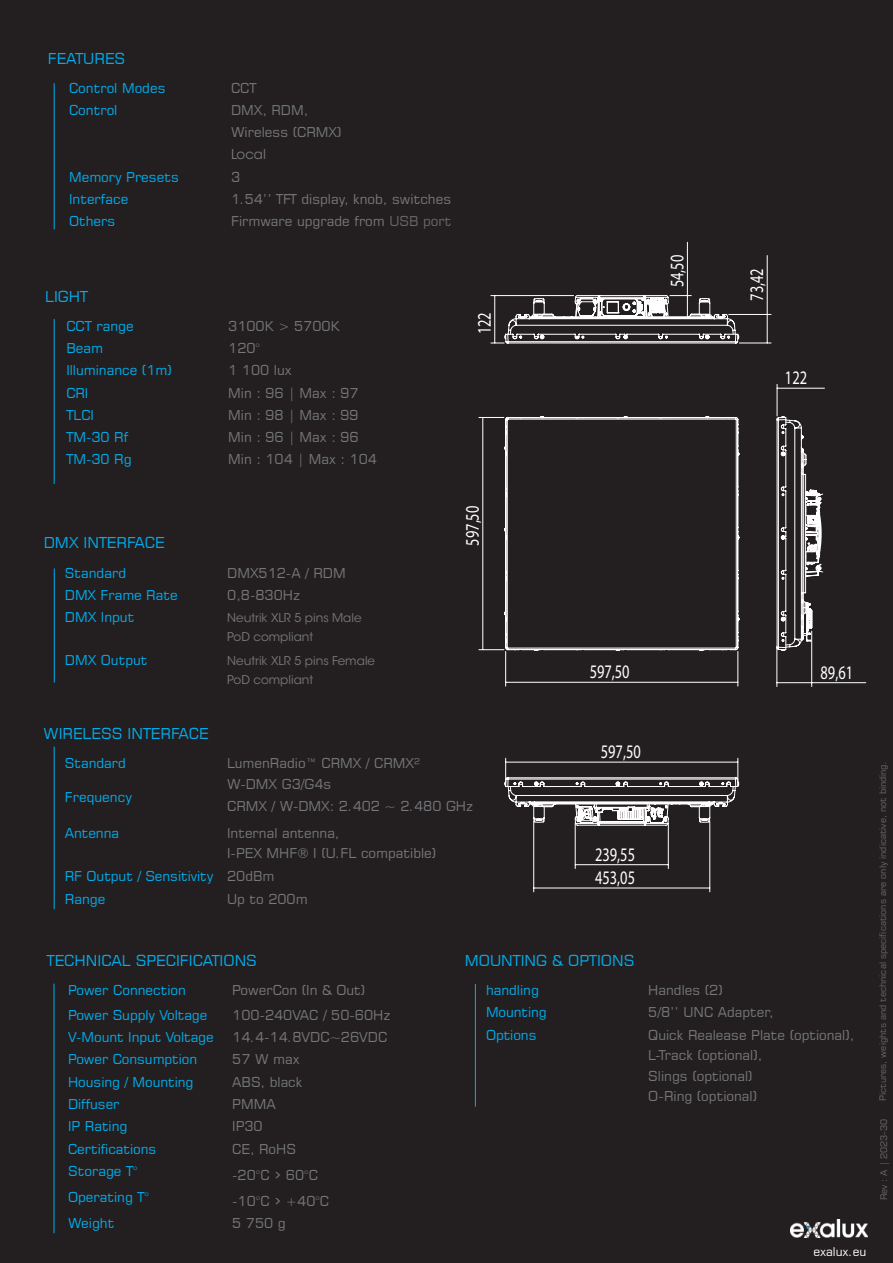
<style>
.page{position:relative;width:893px;height:1263px;background:#231f20}
.page>*{position:absolute;margin:0;border:0;box-sizing:border-box;transform-origin:0 0}
.t1{font:19.2px "Myriad Pro";color:#fff;scale:.75 1}
.t2{font:15px "Square 721 BT";color:#00aeef}
.t3{font:13.5px/20.4px "Square 721 BT";color:#76787b}
.t4{font:13.5px/23.4px "Square 721 BT";color:#00aeef}
.t5{font:13.5px "ITC Avant Garde Std";color:#76787b}
.t6{font:12px/18.6px "ITC Avant Garde Std";color:#76787b}
.t7{font:12px "Square 721 BT";color:#fff}
.t8{font:9px "Square 721 BT";color:#69696a}
.s1{color:#69696a}
.s2{color:#76787b}
.s3{font-family:"Poppins"}
</style>
<div class="page">
<img style="left:791px;top:1219px;width:76px;height:18px">
<hr style="left:54px;top:984px;width:1px;height:249px;background:#00aeef">
<hr style="left:54px;top:83px;width:1px;height:147px;background:#00aeef">
<hr style="left:54px;top:319px;width:1px;height:165px;background:#00aeef">
<hr style="left:54px;top:746px;width:1px;height:163px;background:#00aeef">
<hr style="left:54px;top:568px;width:1px;height:114px;background:#00aeef">
<svg style="left:777px;top:493px;width:46px;height:158px"></svg>
<svg style="left:739px;top:298px;width:80px;height:348px"></svg>
<svg style="left:504px;top:254px;width:235px;height:504px"></svg>
<hr style="left:505px;top:651px;width:1px;height:35px;background:#fff">
<hr style="left:737px;top:651px;width:1px;height:35px;background:#fff">
<hr style="left:506px;top:682px;width:232px;height:1px;background:#fff">
<svg style="left:479px;top:417px;width:25px;height:1px"></svg>
<svg style="left:479px;top:649px;width:25px;height:1px"></svg>
<hr style="left:482px;top:417px;width:1px;height:233px;background:#fff">
<hr style="left:811px;top:631px;width:1px;height:55px;background:#fff">
<hr style="left:776px;top:646px;width:1px;height:40px;background:#fff">
<hr style="left:812px;top:682px;width:54px;height:1px;background:#fff">
<hr style="left:777px;top:682px;width:35px;height:1px;background:#fff">
<hr style="left:777px;top:384px;width:1px;height:32px;background:#fff">
<hr style="left:777px;top:388px;width:47px;height:1px;background:#fff">
<hr style="left:687px;top:242px;width:1px;height:54px;background:#fff">
<svg style="left:491px;top:284px;width:248px;height:60px"></svg>
<hr style="left:494px;top:296px;width:1px;height:47px;background:#fff">
<hr style="left:739px;top:342px;width:32px;height:1px;background:#fff">
<hr style="left:729px;top:314px;width:42px;height:1px;background:#fff">
<svg style="left:767px;top:315px;width:1px;height:27px"></svg>
<hr style="left:767px;top:256px;width:1px;height:58px;background:#fff">
<hr style="left:533px;top:821px;width:1px;height:71px;background:#fff">
<hr style="left:709px;top:821px;width:1px;height:71px;background:#fff">
<hr style="left:534px;top:887px;width:176px;height:1px;background:#fff">
<svg style="left:504px;top:758px;width:235px;height:68px"></svg>
<hr style="left:506px;top:762px;width:232px;height:1px;background:#fff">
<hr style="left:668px;top:823px;width:1px;height:45px;background:#fff">
<hr style="left:575px;top:823px;width:1px;height:45px;background:#fff">
<hr style="left:575px;top:864px;width:93px;height:1px;background:#fff">
<hr style="left:475px;top:984px;width:1px;height:122px;background:#00aeef">
<p class="t2" style="left:48px;top:52px;width:79px">FEATURES</p>
<p class="t4" style="left:69px;top:77px;width:98px">Control Modes</p>
<p class="t3" style="left:231px;top:79px;width:27px">CCT</p>
<p class="t4" style="left:69px;top:100px;width:50px">Control</p>
<p class="t3" style="left:231px;top:100px;width:112px;line-height:22.2px">DMX, RDM,<br>Wireless (CRMX)</p>
<p class="t5" style="left:231px;top:149px;width:37px">Local</p>
<p class="t4" style="left:69px;top:166px;width:111px">Memory Presets</p>
<p class="t3" style="left:231px;top:168px;width:11px">3</p>
<p class="t4" style="left:69px;top:189px;width:61px">Interface</p>
<p class="t3" style="left:231px;top:190px;width:222px">1.54’’ TFT display, knob, switches</p>
<p class="t4" style="left:69px;top:211px;width:48px">Others</p>
<p class="t3" style="left:231px;top:212px;width:222px">Firmware upgrade from <span class="s1">USB port</span></p>
<p class="t2" style="left:45px;top:290px;width:44px">LIGHT</p>
<p class="t4" style="left:66px;top:315px;width:69px">CCT range</p>
<p class="t3" style="left:228px;top:317px;width:113px">3100K &gt; 5700K</p>
<p class="t4" style="left:66px;top:338px;width:38px">Beam</p>
<p class="t3" style="left:228px;top:339px;width:33px">120°</p>
<p class="t4" style="left:66px;top:360px;width:107px">Illuminance (1m)</p>
<p class="t3" style="left:228px;top:361px;width:65px">1 100 lux</p>
<p class="t4" style="left:66px;top:382px;width:24px">CRI</p>
<p class="t3" style="left:228px;top:384px;width:132px">Min : 96 | Max : 97</p>
<p class="t4" style="left:66px;top:404px;width:29px">TLCI</p>
<p class="t3" style="left:228px;top:406px;width:132px">Min : 98 | Max : 99</p>
<p class="t4" style="left:66px;top:427px;width:63px">TM-30 Rf</p>
<p class="t3" style="left:228px;top:428px;width:132px">Min : 96 | Max : 96</p>
<p class="t4" style="left:66px;top:449px;width:67px">TM-30 Rg</p>
<p class="t3" style="left:228px;top:450px;width:150px">Min : 104 | Max : 104</p>
<h1 class="t1" style="left:477px;top:334px;width:31px;rotate:-90deg">122</h1>
<h1 class="t1" style="left:465px;top:546px;width:55px;rotate:-90deg">597,50</h1>
<p class="t2" style="left:44px;top:537px;width:123px">DMX INTERFACE</p>
<p class="t4" style="left:65px;top:562px;width:63px">Standard</p>
<p class="t3" style="left:227px;top:564px;width:120px">DMX512-A / RDM</p>
<p class="t4" style="left:65px;top:584px;width:114px">DMX Frame Rate</p>
<p class="t3" style="left:227px;top:586px;width:74px">0,8-830Hz</p>
<p class="t4" style="left:65px;top:607px;width:71px">DMX Input</p>
<p class="t6" style="left:227px;top:610px;width:136px">Neutrik XLR 5 pins Male<br>PoD compliant</p>
<p class="t4" style="left:65px;top:649px;width:84px">DMX Output</p>
<p class="t6" style="left:227px;top:652px;width:149px">Neutrik XLR 5 pins Female<br>PoD compliant</p>
<h1 class="t1" style="left:590px;top:665px;width:55px">597,50</h1>
<h1 class="t1" style="left:670px;top:287px;width:45px;rotate:-90deg">54,50</h1>
<h1 class="t1" style="left:750px;top:301px;width:45px;rotate:-90deg">73,42</h1>
<h1 class="t1" style="left:785px;top:371px;width:31px">122</h1>
<h1 class="t1" style="left:820px;top:665px;width:45px">89,61</h1>
<p class="t2" style="left:44px;top:728px;width:167px">WIRELESS INTERFACE</p>
<p class="t4" style="left:65px;top:753px;width:63px">Standard</p>
<p class="t3" style="left:227px;top:754px;width:194px">LumenRadio™ CRMX / CRMX²<br>W-DMX G3/G4s</p>
<p class="t4" style="left:65px;top:787px;width:69px">Frequency</p>
<p class="t3" style="left:227px;top:797px;width:248px">CRMX / W-DMX: 2.402 ~ 2.480 GHz</p>
<p class="t4" style="left:65px;top:822px;width:56px">Antenna</p>
<p class="t3" style="left:227px;top:824px;width:211px">Internal antenna,<br>I-PEX MHF® I (U.FL compatible)</p>
<p class="t4" style="left:65px;top:865px;width:211px">RF Output / Sensitivity <span class="s2">20dBm<br></span>Range</p>
<p class="t3" style="left:227px;top:890px;width:82px">Up to 200m</p>
<h1 class="t1" style="left:601px;top:745px;width:55px">597,50</h1>
<h1 class="t1" style="left:595px;top:847px;width:55px">239,55</h1>
<h1 class="t1" style="left:595px;top:871px;width:55px">453,05</h1>
<p class="t2" style="left:47px;top:955px;width:212px">TECHNICAL SPECIFICATIONS</p>
<p class="t4" style="left:68px;top:980px;width:119px">Power Connection</p>
<p class="t3" style="left:232px;top:981px;width:135px">PowerCon (In &amp; Out)</p>
<p class="t4" style="left:68px;top:1005px;width:141px">Power Supply Voltage</p>
<p class="t3" style="left:232px;top:1006px;width:160px">100-240VAC / 50-60Hz</p>
<p class="t4" style="left:68px;top:1027px;width:147px">V-Mount Input Voltage</p>
<p class="t3" style="left:232px;top:1028px;width:157px">14.4-14.8VDC~26VDC</p>
<p class="t4" style="left:68px;top:1049px;width:131px">Power Consumption</p>
<p class="t3" style="left:232px;top:1051px;width:69px">57 W max</p>
<p class="t4" style="left:68px;top:1071px;width:127px">Housing / Mounting</p>
<p class="t3" style="left:232px;top:1073px;width:72px">ABS, black</p>
<p class="t4" style="left:68px;top:1094px;width:53px">Diffuser</p>
<p class="t3" style="left:232px;top:1095px;width:45px">PMMA</p>
<p class="t4" style="left:68px;top:1116px;width:61px">IP Rating</p>
<p class="t3" style="left:232px;top:1117px;width:32px">IP30</p>
<p class="t4" style="left:68px;top:1138px;width:90px">Certifications</p>
<p class="t3" style="left:232px;top:1140px;width:65px">CE, RoHS</p>
<p class="t4" style="left:68px;top:1160px;width:71px">Storage T°</p>
<p class="t3" style="left:232px;top:1166px;width:87px">-20°C <span class="s3">&gt;</span> 60°C</p>
<p class="t4" style="left:68px;top:1187px;width:82px">Operating T°</p>
<p class="t3" style="left:232px;top:1192px;width:98px">-10°C <span class="s3">&gt;</span> +40°C</p>
<p class="t4" style="left:68px;top:1213px;width:48px">Weight</p>
<p class="t3" style="left:232px;top:1214px;width:55px">5 750 g</p>
<p class="t2" style="left:465px;top:955px;width:171px">MOUNTING &amp; OPTIONS</p>
<p class="t4" style="left:486px;top:980px;width:54px">handling</p>
<p class="t3" style="left:648px;top:981px;width:76px">Handles (2)</p>
<p class="t4" style="left:486px;top:1002px;width:62px">Mounting</p>
<p class="t3" style="left:648px;top:1003px;width:127px">5/8’’ UNC Adapter,</p>
<p class="t4" style="left:486px;top:1024px;width:52px">Options</p>
<p class="t3" style="left:648px;top:1026px;width:208px">Quick Realease Plate (optional),<br>L-Track (optional),<br>Slings (optional)<br>O-Ring (optional)</p>
<p class="t7" style="left:813px;top:1246px;width:54px">exalux.eu</p>
<p class="t8" style="left:879px;top:1101px;width:341px;rotate:-90deg">Pictures, weights and technical specifications are only indicative, not binding.</p>
<p class="t8" style="left:880px;top:1200px;width:83px;rotate:-90deg">Rev : A | 2023-30</p>
</div>
